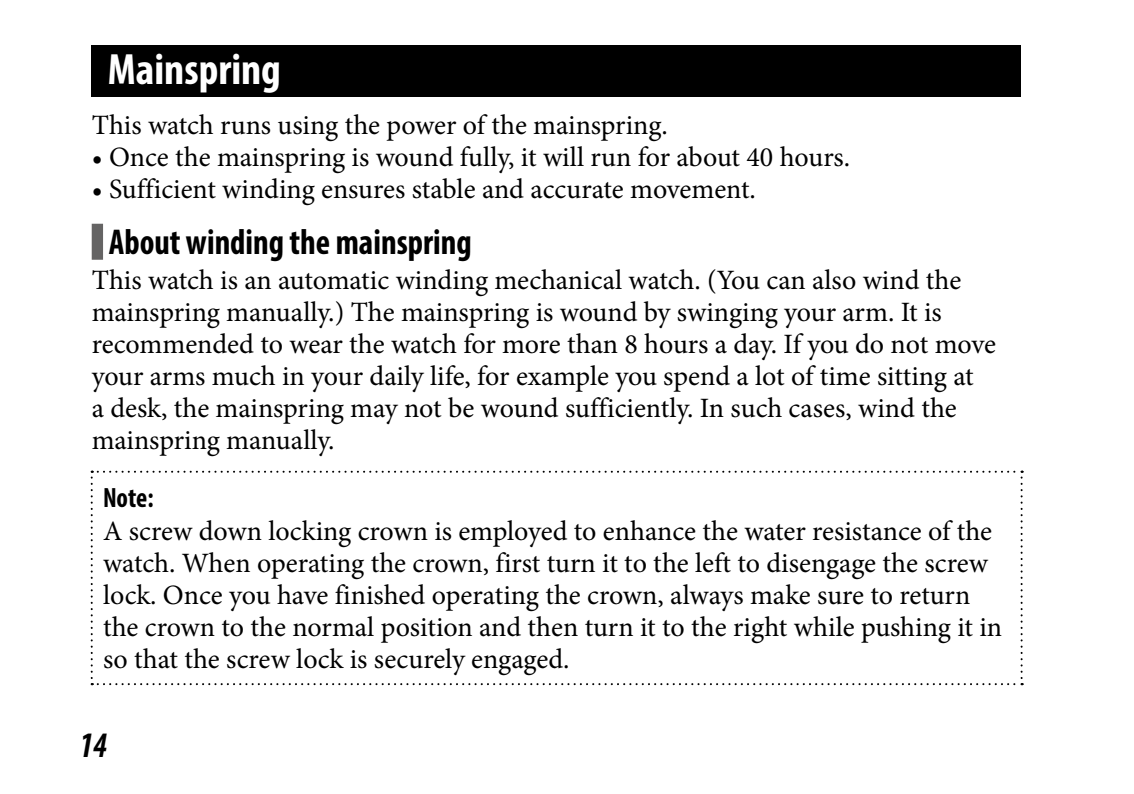
<style>
.page{position:relative;width:1134px;height:794px;background:#fff}
.page>*{position:absolute;margin:0;border:0;box-sizing:border-box;transform-origin:0 0}
.t1{font:700 condensed 44px "Myriad Pro";color:#fff}
.t2{font:700 condensed 36px "Myriad Pro";color:#000;scale:.95 1}
.t3{font:italic 700 condensed 36px "Myriad Pro";color:#000;scale:.9 1}
.t4{font:28px/32px "Minion Pro";letter-spacing:-.005em;color:#000}
.t5{font:700 condensed 28px "Myriad Pro";color:#000;scale:.95 1}
</style>
<div class="page">
<div style="left:91px;top:45px;width:929px;height:51px;background:#000"></div>
<svg style="left:91px;top:471px;width:931px;height:214px"></svg>
<div style="left:92px;top:224px;width:11px;height:36px;background:#656464"></div>
<h1 class="t1" style="left:108px;top:53px;width:175px">Mainspring</h1>
<p class="t4" style="left:92px;top:111px;width:578px">This watch runs using the power of the mainspring.</p>
<p class="t4" style="left:92px;top:143px;width:760px">• Once the mainspring is wound fully, it will run for about 40 hours.</p>
<p class="t4" style="left:92px;top:175px;width:666px">• Sufficient winding ensures stable and accurate movement.</p>
<p class="t2" style="left:109px;top:229px;width:384px">About winding the mainspring</p>
<p class="t4" style="left:92px;top:266px;width:906px">This watch is an automatic winding mechanical watch. (You can also wind the mainspring manually.) The mainspring is wound by swinging your arm. It is recommended to wear the watch for more than 8 hours a day. If you do not move your arms much in your daily life, for example you spend a lot of time sitting at<br>a desk, the mainspring may not be wound sufficiently. In such cases, wind the mainspring manually.</p>
<p class="t5" style="left:103px;top:487px;width:55px">Note:</p>
<p class="t4" style="left:103px;top:517px;width:901px">A screw down locking crown is employed to enhance the water resistance of the watch. When operating the crown, first turn it to the left to disengage the screw lock. Once you have finished operating the crown, always make sure to return the crown to the normal position and then turn it to the right while pushing it in so that the screw lock is securely engaged.</p>
<p class="t3" style="left:79px;top:731px;width:32px">14</p>
</div>
